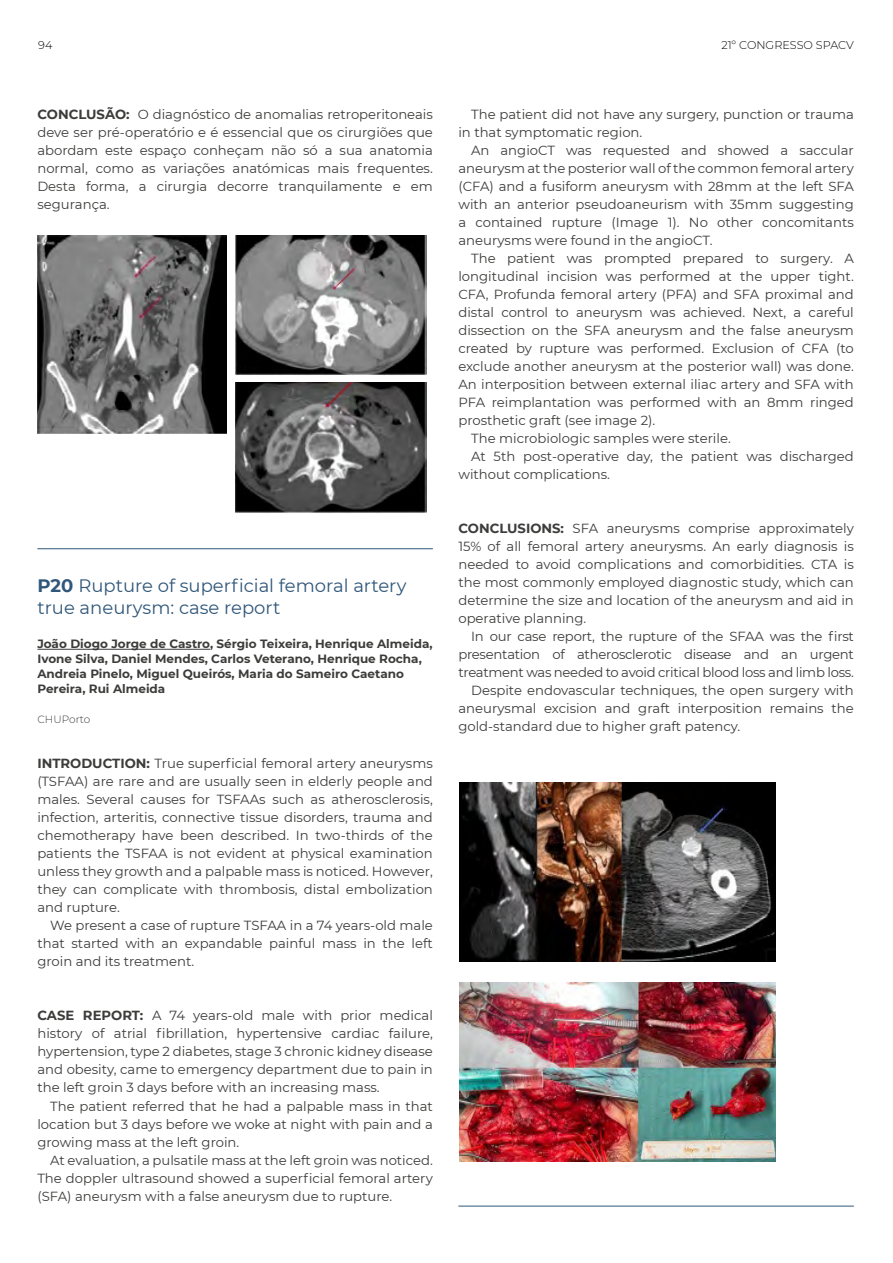
<style>
.page{position:relative;width:893px;height:1263px;background:#fff}
.page>*{position:absolute;margin:0;border:0;box-sizing:border-box;transform-origin:0 0}
.t1{font:18px/21.6px "Montserrat";color:#30577a}
.t2{font:13.2px/18px "Montserrat";color:#3c3c3b;text-align:justify}
.t3{font:13.2px "Montserrat";letter-spacing:-.02em;color:#3c3c3b}
.t4{font:700 12px/15px "Montserrat";color:#3c3c3b}
.t5{font:300 11.25px "Montserrat";color:#000}
.t6{font:300 10.5px "Montserrat";color:#3c3c3b}
.s1{font-weight:700}
</style>
<div class="page">
<hr style="left:37px;top:649px;width:173px;height:1px;background:#3c3c3b">
<hr style="left:37px;top:548px;width:396px;height:1px;background:#30577a">
<img style="left:37px;top:235px;width:189px;height:198px">
<img style="left:235px;top:235px;width:191px;height:140px">
<img style="left:235px;top:382px;width:191px;height:131px">
<img style="left:459px;top:782px;width:317px;height:180px">
<img style="left:459px;top:982px;width:317px;height:180px">
<hr style="left:458px;top:1206px;width:396px;height:1px;background:#30577a">
<p class="t5" style="left:38px;top:38px;width:16px">94</p>
<p class="t2" style="left:37px;top:105px;width:397px"><span class="s1">CONCLUSÃO:</span> O diagnóstico de anomalias retroperitoneais deve ser pré-operatório e é essencial que os cirurgiões que abordam este espaço conheçam não só a sua anatomia normal, como as variações anatómicas mais frequentes.<br>Desta forma, a cirurgia decorre tranquilamente e em segurança.</p>
<h1 class="t1" style="left:37px;top:575px;width:371px"><span class="s1">P20</span> Rupture of superficial femoral artery true aneurysm: case report</h1>
<p class="t4" style="left:37px;top:636px;width:397px">João Diogo Jorge de Castro, Sérgio Teixeira, Henrique Almeida, Ivone Silva, Daniel Mendes, Carlos Veterano, Henrique Rocha, Andreia Pinelo, Miguel Queirós, Maria do Sameiro Caetano Pereira, Rui Almeida</p>
<p class="t6" style="left:37px;top:713px;width:55px">CHUPorto</p>
<p class="t2" style="left:37px;top:755px;width:397px"><span class="s1">INTRODUCTION:</span> True superficial femoral artery aneurysms (TSFAA) are rare and are usually seen in elderly people and males. Several causes for TSFAAs such as atherosclerosis, infection, arteritis, connective tissue disorders, trauma and chemotherapy have been described. In two-thirds of the patients the TSFAA is not evident at physical examination unless they growth and a palpable mass is noticed. However, they can complicate with thrombosis, distal embolization and rupture.</p>
<p class="t2" style="left:37px;top:917px;width:397px;text-indent:13px">We present a case of rupture TSFAA in a 74 years-old male that started with an expandable painful mass in the left groin and its treatment.</p>
<p class="t2" style="left:37px;top:1007px;width:397px"><span class="s1">CASE REPORT:</span> A 74 years-old male with prior medical history of atrial fibrillation, hypertensive cardiac failure, hypertension, type 2 diabetes, stage 3 chronic kidney disease and obesity, came to emergency department due to pain in the left groin 3 days before with an increasing mass.</p>
<p class="t2" style="left:37px;top:1097px;width:397px;text-indent:13px">The patient referred that he had a palpable mass in that location but 3 days before we woke at night with pain and a growing mass at the left groin.</p>
<p class="t2" style="left:37px;top:1151px;width:397px;text-indent:13px">At evaluation, a pulsatile mass at the left groin was noticed.<br>The doppler ultrasound showed a superficial femoral artery (SFA) aneurysm with a false aneurysm due to rupture.</p>
<p class="t5" style="left:721px;top:38px;width:134px">21º CONGRESSO SPACV</p>
<p class="t2" style="left:458px;top:105px;width:397px;text-indent:13px">The patient did not have any surgery, punction or trauma in that symptomatic region.</p>
<p class="t2" style="left:458px;top:141px;width:397px;text-indent:13px">An angioCT was requested and showed a saccular aneurysm at the posterior wall of the common femoral artery (CFA) and a fusiform aneurysm with 28mm at the left SFA with an anterior pseudoaneurism with 35mm suggesting a contained rupture (Image 1). No other concomitants aneurysms were found in the angioCT.</p>
<p class="t2" style="left:471px;top:249px;width:384px">The patient was prompted prepared to surgery. A</p>
<p class="t2" style="left:458px;top:267px;width:397px">longitudinal incision was performed at the upper tight.</p>
<p class="t2" style="left:458px;top:285px;width:397px">CFA, Profunda femoral artery (PFA) and SFA proximal and</p>
<p class="t2" style="left:458px;top:304px;width:397px">distal control to aneurysm was achieved. Next, a careful</p>
<p class="t2" style="left:458px;top:322px;width:397px">dissection on the SFA aneurysm and the false aneurysm</p>
<p class="t2" style="left:458px;top:340px;width:397px">created by rupture was performed. Exclusion of CFA (to</p>
<p class="t2" style="left:458px;top:358px;width:397px">exclude another aneurysm at the posterior wall) was done.</p>
<p class="t2" style="left:458px;top:376px;width:397px">An interposition between external iliac artery and SFA with</p>
<p class="t2" style="left:458px;top:394px;width:397px">PFA reimplantation was performed with an 8mm ringed</p>
<p class="t2" style="left:458px;top:412px;width:198px">prosthetic graft (see image 2).</p>
<p class="t2" style="left:471px;top:430px;width:261px">The microbiologic samples were sterile.</p>
<p class="t2" style="left:471px;top:448px;width:384px">At 5th post-operative day, the patient was discharged</p>
<p class="t2" style="left:458px;top:466px;width:153px">without complications.</p>
<p class="t2" style="left:458px;top:520px;width:397px"><span class="s1">CONCLUSIONS:</span> SFA aneurysms comprise approximately 15% of all femoral artery aneurysms. An early diagnosis is needed to avoid complications and comorbidities. CTA is the most commonly employed diagnostic study, which can determine the size and location of the aneurysm and aid in operative planning.</p>
<p class="t3" style="left:471px;top:629px;width:384px">In our case report, the rupture of the SFAA was the first</p>
<p class="t3" style="left:458px;top:647px;width:397px">presentation of atherosclerotic disease and an urgent</p>
<p class="t3" style="left:458px;top:665px;width:397px">treatment was needed to avoid critical blood loss and limb loss.</p>
<p class="t2" style="left:471px;top:682px;width:384px">Despite endovascular techniques, the open surgery with</p>
<p class="t2" style="left:458px;top:700px;width:397px">aneurysmal excision and graft interposition remains the</p>
<p class="t2" style="left:458px;top:718px;width:283px">gold-standard due to higher graft patency.</p>
</div>
